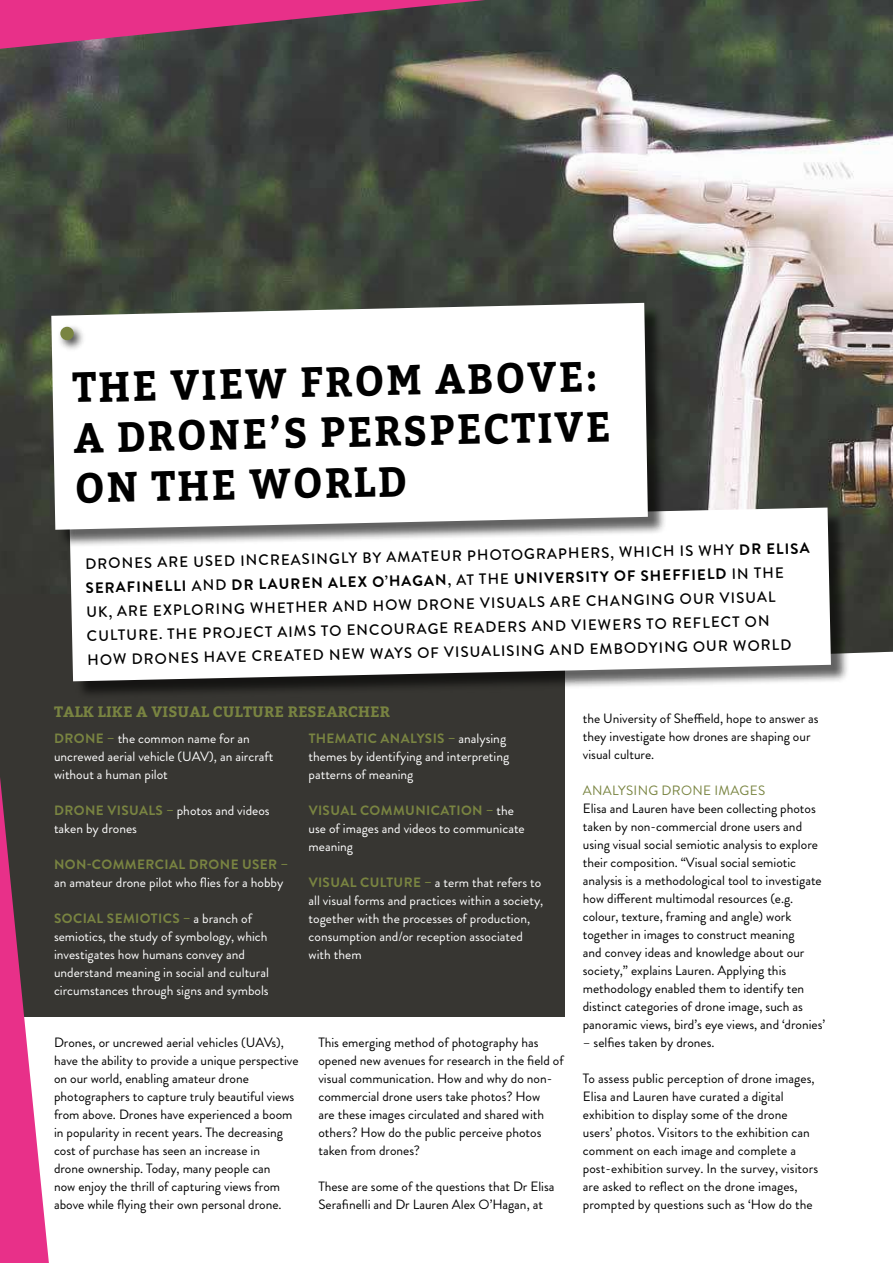
<style>
.page{position:relative;width:893px;height:1263px;background:#fff}
.page>*{position:absolute;margin:0;border:0;box-sizing:border-box;transform-origin:0 0}
.t1{font:700 42px/50.6px "Bitter";color:#000;scale:.95 1}
.t2{font:500 15px/24px "Brandon Grotesque";color:#000}
.t3{font:700 15px "Bitter";letter-spacing:.01em;color:#798441}
.t4{font:13.5px/18px "Brandon Grotesque";color:#000}
.t5{font:13.5px/18px "Brandon Grotesque";color:#fff}
.t6{font:700 13.5px "Brandon Grotesque";letter-spacing:.03em;color:#798441}
.t7{font:13.5px "Brandon Grotesque";letter-spacing:.02em;color:#798441}
.s1{font-weight:700}
.s2{font-weight:700;color:#798441}
</style>
<div class="page">
<img style="left:0;top:0;width:893px;height:654px">
<div style="left:0;top:594px;width:565px;height:423px;background:#373632"></div>
<svg style="left:0;top:0;width:485px;height:49px"></svg>
<div style="left:72px;top:510px;width:777px;height:190px;background:#000;opacity:.62"></div>
<svg style="left:70px;top:507px;width:761px;height:174px"></svg>
<div style="left:54px;top:305px;width:612px;height:243px;background:#000;opacity:.62"></div>
<svg style="left:51px;top:303px;width:597px;height:227px"></svg>
<div style="left:57px;top:323px;width:29px;height:29px;background:#000;opacity:.75"></div>
<div style="left:60px;top:327px;width:14px;height:13px;background:#798441;border-radius:50%"></div>
<svg style="left:0;top:778px;width:49px;height:485px"></svg>
<h1 class="t1" style="left:72px;top:363px;width:567px;rotate:-1deg">THE VIEW FROM ABOVE:<br>A DRONE’S PERSPECTIVE<br>ON THE WORLD</h1>
<p class="t2" style="left:85px;top:552px;width:726px;rotate:-1deg">DRONES ARE USED INCREASINGLY BY AMATEUR PHOTOGRAPHERS, WHICH IS WHY <span class="s1">DR ELISA SERAFINELLI</span> AND <span class="s1">DR LAUREN ALEX O’HAGAN</span>, AT THE <span class="s1">UNIVERSITY OF SHEFFIELD</span> IN THE UK, ARE EXPLORING WHETHER AND HOW DRONE VISUALS ARE CHANGING OUR VISUAL CULTURE. THE PROJECT AIMS TO ENCOURAGE READERS AND VIEWERS TO REFLECT ON HOW DRONES HAVE CREATED NEW WAYS OF VISUALISING AND EMBODYING OUR WORLD</p>
<p class="t3" style="left:54px;top:705px;width:337px">TALK LIKE A VISUAL CULTURE RESEARCHER</p>
<p class="t5" style="left:54px;top:730px;width:221px"><span class="s2">DRONE –</span> the common name for an uncrewed aerial vehicle (UAV), an aircraft without a human pilot</p>
<p class="t5" style="left:54px;top:802px;width:217px"><span class="s2">DRONE VISUALS –</span> photos and videos taken by drones</p>
<p class="t6" style="left:54px;top:857px;width:235px">NON-COMMERCIAL DRONE USER –</p>
<p class="t5" style="left:54px;top:874px;width:231px">an amateur drone pilot who flies for a hobby</p>
<p class="t5" style="left:54px;top:910px;width:216px"><span class="s2">SOCIAL SEMIOTICS –</span> a branch of semiotics, the study of symbology, which investigates how humans convey and understand meaning in social and cultural circumstances through signs and symbols</p>
<p class="t5" style="left:309px;top:730px;width:202px"><span class="s2">THEMATIC ANALYSIS –</span> analysing themes by identifying and interpreting patterns of meaning</p>
<p class="t5" style="left:309px;top:802px;width:218px"><span class="s2">VISUAL COMMUNICATION –</span> the use of images and videos to communicate meaning</p>
<p class="t5" style="left:309px;top:874px;width:236px"><span class="s2">VISUAL CULTURE –</span> a term that refers to all visual forms and practices within a society, together with the processes of production, consumption and/or reception associated with them</p>
<p class="t4" style="left:54px;top:1034px;width:246px">Drones, or uncrewed aerial vehicles (UAVs), have the ability to provide a unique perspective on our world, enabling amateur drone photographers to capture truly beautiful views from above. Drones have experienced a boom in popularity in recent years. The decreasing cost of purchase has seen an increase in<br>drone ownership. Today, many people can<br>now enjoy the thrill of capturing views from above while flying their own personal drone.</p>
<p class="t4" style="left:318px;top:1034px;width:247px">This emerging method of photography has opened new avenues for research in the field of visual communication. How and why do non&shy;commercial drone users take photos? How<br>are these images circulated and shared with others? How do the public perceive photos taken from drones?</p>
<p class="t4" style="left:318px;top:1178px;width:238px">These are some of the questions that Dr Elisa<br>Serafinelli and Dr Lauren Alex O’Hagan, at</p>
<p class="t4" style="left:583px;top:710px;width:237px">the University of Sheffield, hope to answer as they investigate how drones are shaping our visual culture.</p>
<p class="t7" style="left:583px;top:783px;width:184px">ANALYSING DRONE IMAGES</p>
<p class="t4" style="left:583px;top:800px;width:244px">Elisa and Lauren have been collecting photos taken by non-commercial drone users and using visual social semiotic analysis to explore their composition. “Visual social semiotic analysis is a methodological tool to investigate how different multimodal resources (e.g. colour, texture, framing and angle) work together in images to construct meaning<br>and convey ideas and knowledge about our society,” explains Lauren. Applying this methodology enabled them to identify ten distinct categories of drone image, such as panoramic views, bird’s eye views, and ‘dronies’</p>
<p class="t4" style="left:583px;top:1034px;width:133px">– selfies taken by drones.</p>
<p class="t4" style="left:583px;top:1070px;width:237px">To assess public perception of drone images, Elisa and Lauren have curated a digital exhibition to display some of the drone users’ photos. Visitors to the exhibition can comment on each image and complete a post-exhibition survey. In the survey, visitors are asked to reflect on the drone images, prompted by questions such as ‘How do the</p>
</div>
